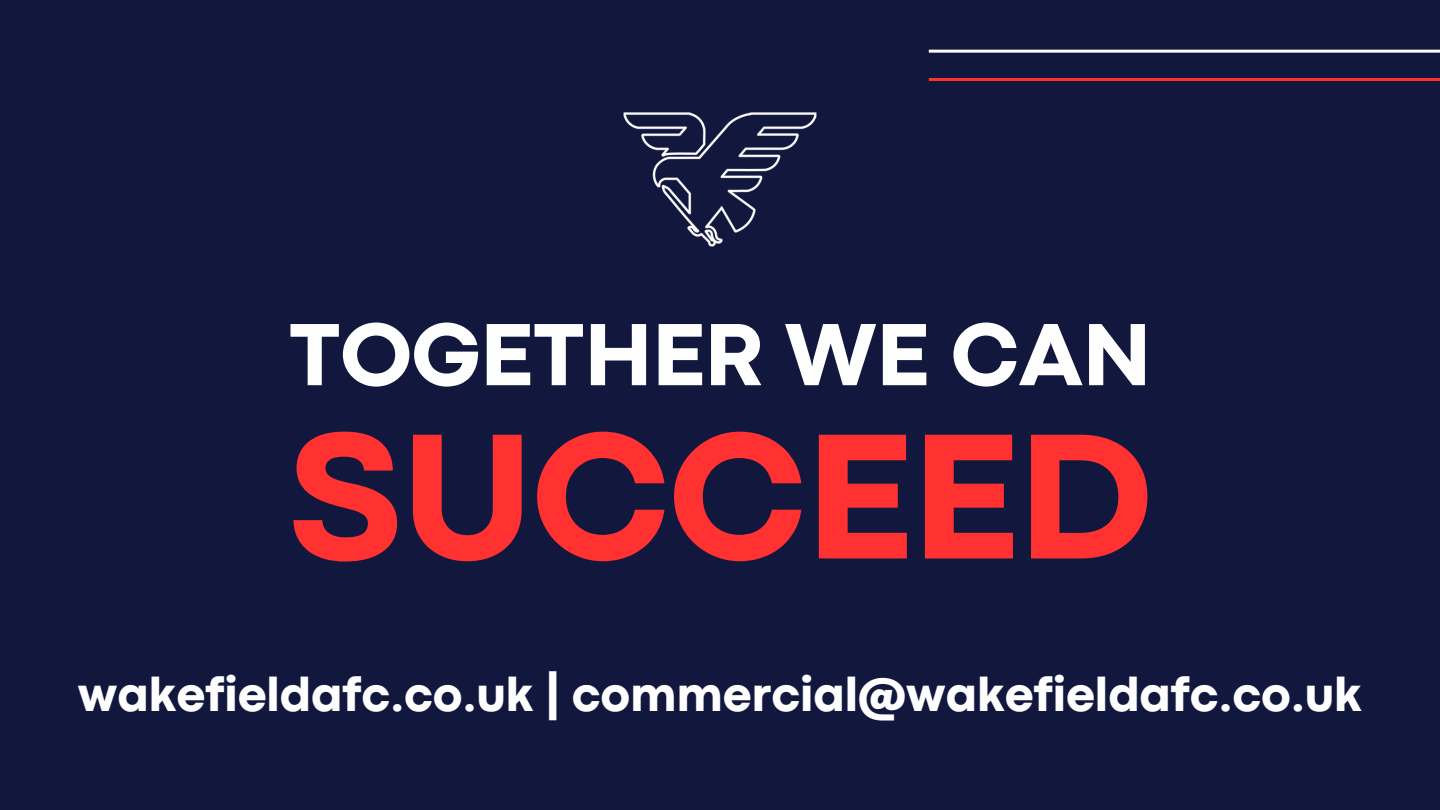
<style>
.page{position:relative;width:1440px;height:810px;background:#12173e}
.page>*{position:absolute;margin:0;border:0;box-sizing:border-box;transform-origin:0 0}
.t1{font:800 186.3px "Codec Pro";color:#ff3131}
.t2{font:800 92.1px "Codec Pro";color:#fefefe}
.t3{font:800 50px "Codec Pro";color:#fefefe}
</style>
<div class="page">
<img style="left:623px;top:112px;width:194px;height:135px">
<hr style="left:929px;top:50px;width:511px;height:3px;background:#fff">
<hr style="left:929px;top:78px;width:511px;height:3px;background:#ff3131">
<p class="t2" style="left:289px;top:322px;width:864px">TOGETHER WE CAN</p>
<p class="t1" style="left:288px;top:430px;width:866px">SUCCEED</p>
<p class="t3" style="left:78px;top:677px;width:1286px">wakefieldafc.co.uk | commercial@wakefieldafc.co.uk</p>
</div>
